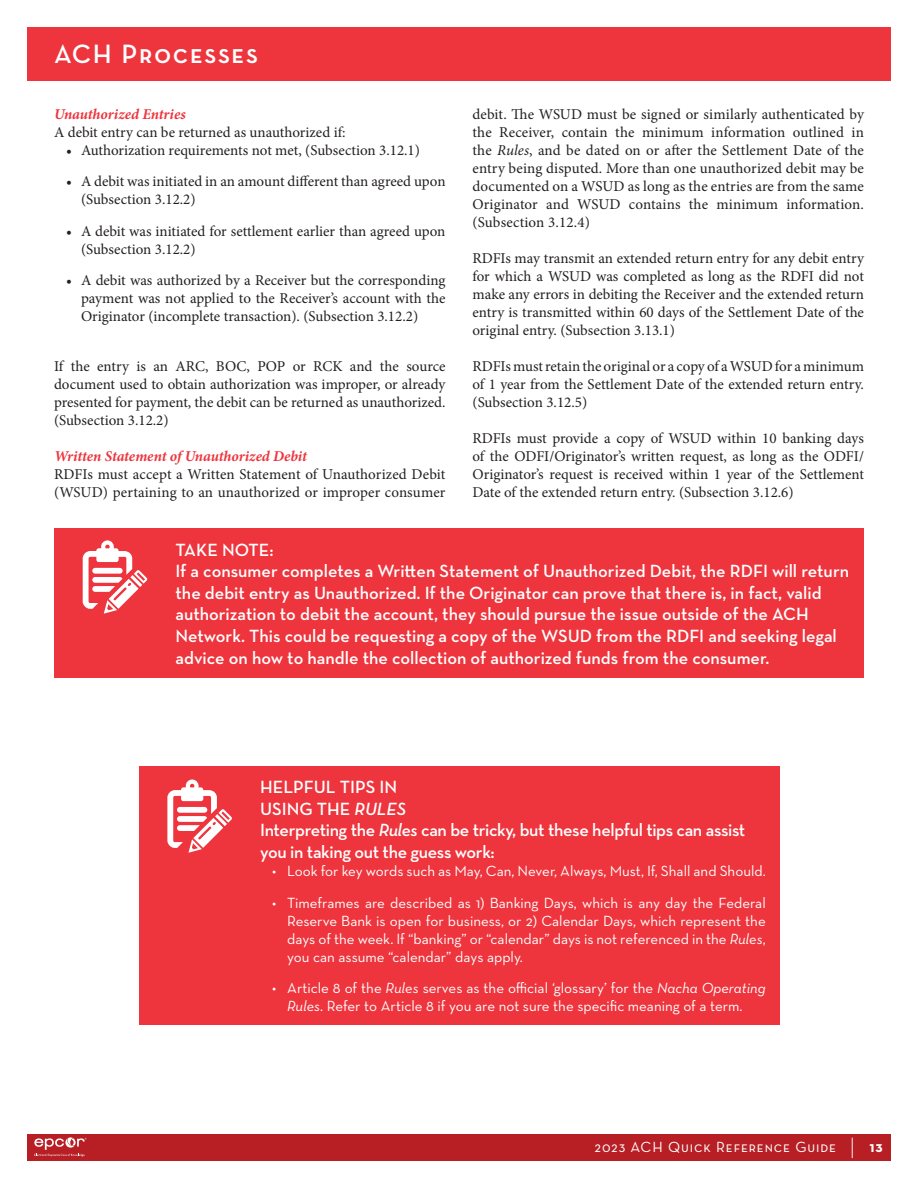
<style>
.page{position:relative;width:918px;height:1188px;background:#fff}
.page>*{position:absolute;margin:0;border:0;box-sizing:border-box;transform-origin:0 0}
.page_header_text{font:600 27px "Neutraface Text";letter-spacing:.06em;color:#fff}
.callout_text{font:600 18px/21.6px "Neutraface Text";color:#fff}
.callout_text-2{font:600 18px/21.6px "Neutraface Text";letter-spacing:-.02em;color:#fff}
.Main_Body_Copy{font:15px/18px "Minion Pro";color:#231f20;text-align:justify}
.t1{font:15px/18px "Neutraface Text";color:#fff;text-align:justify}
.types_-_2nd_subhead{font:italic 700 15px "Minion Pro";letter-spacing:-.005em;color:#ee343d}
.t2{font:15px "Neutraface Text";letter-spacing:.06em;color:#fff}
.s1{font-style:italic}
.s2{font-weight:300;font-size:24px}
.s3{font-weight:700}
</style>
<div class="page">
<div style="left:27px;top:27px;width:864px;height:54px;background:#ee343d"></div>
<div style="left:27px;top:1134px;width:864px;height:27px;background:#b71f25"></div>
<svg style="left:34px;top:1137px;width:53px;height:20px"></svg>
<div style="left:54px;top:528px;width:810px;height:149px;background:#ee343d"></div>
<svg style="left:83px;top:540px;width:64px;height:74px"></svg>
<div style="left:139px;top:766px;width:640px;height:259px;background:#ee343d"></div>
<svg style="left:167px;top:779px;width:65px;height:74px"></svg>
<p class="page_header_text" style="left:54px;top:37px;width:205px">ACH Processes</p>
<p class="types_-_2nd_subhead" style="left:54px;top:103px;width:133px">Unauthorized Entries</p>
<p class="Main_Body_Copy" style="left:54px;top:123px;width:293px">A debit entry can be returned as unauthorized if:</p>
<p class="Main_Body_Copy" style="left:66px;top:141px;width:356px">• Authorization requirements not met, (Subsection 3.12.1)</p>
<p class="Main_Body_Copy" style="left:81px;top:173px;width:366px;text-indent:-15px">• A debit was initiated in an amount different than agreed upon (Subsection 3.12.2)</p>
<p class="Main_Body_Copy" style="left:81px;top:222px;width:366px;text-indent:-15px">• A debit was initiated for settlement earlier than agreed upon (Subsection 3.12.2)</p>
<p class="Main_Body_Copy" style="left:81px;top:272px;width:366px;text-indent:-15px">• A debit was authorized by a Receiver but the corresponding payment was not applied to the Receiver’s account with the Originator (incomplete transaction). (Subsection 3.12.2)</p>
<p class="Main_Body_Copy" style="left:54px;top:357px;width:393px">If the entry is an ARC, BOC, POP or RCK and the source document used to obtain authorization was improper, or already presented for payment, the debit can be returned as unauthorized. (Subsection 3.12.2)</p>
<p class="types_-_2nd_subhead" style="left:54px;top:445px;width:255px">Written Statement of Unauthorized Debit</p>
<p class="Main_Body_Copy" style="left:54px;top:465px;width:393px">RDFIs must accept a Written Statement of Unauthorized Debit (WSUD) pertaining to an unauthorized or improper consumer</p>
<p class="Main_Body_Copy" style="left:472px;top:105px;width:393px">debit. The WSUD must be signed or similarly authenticated by the Receiver, contain the minimum information outlined in the <span class="s1">Rules</span>, and be dated on or after the Settlement Date of the entry being disputed. More than one unauthorized debit may be documented on a WSUD as long as the entries are from the same Originator and WSUD contains the minimum information. (Subsection 3.12.4)</p>
<p class="Main_Body_Copy" style="left:472px;top:249px;width:393px">RDFIs may transmit an extended return entry for any debit entry for which a WSUD was completed as long as the RDFI did not make any errors in debiting the Receiver and the extended return entry is transmitted within 60 days of the Settlement Date of the original entry. (Subsection 3.13.1)</p>
<p class="Main_Body_Copy" style="left:472px;top:357px;width:393px">RDFIs must retain the original or a copy of a WSUD for a minimum of 1 year from the Settlement Date of the extended return entry. (Subsection 3.12.5)</p>
<p class="Main_Body_Copy" style="left:472px;top:429px;width:393px">RDFIs must provide a copy of WSUD within 10 banking days of the ODFI/Originator’s written request, as long as the ODFI/ Originator’s request is received within 1 year of the Settlement Date of the extended return entry. (Subsection 3.12.6)</p>
<p class="callout_text" style="left:176px;top:539px;width:100px">TAKE NOTE:</p>
<p class="callout_text" style="left:176px;top:560px;width:675px">If a consumer completes a Written Statement of Unauthorized Debit, the RDFI will return the debit entry as Unauthorized. If the Originator can prove that there is, in fact, valid authorization to debit the account, they should pursue the issue outside of the ACH Network. This could be requesting a copy of the WSUD from the RDFI and seeking legal advice on how to handle the collection of authorized funds from the consumer.</p>
<p class="callout_text" style="left:260px;top:776px;width:148px">HELPFUL TIPS IN<br>USING THE <span class="s1">RULES</span></p>
<p class="callout_text-2" style="left:260px;top:819px;width:487px">Interpreting the <span class="s1">Rules</span> can be tricky, but these helpful tips can assist you in taking out the guess work:</p>
<p class="t1" style="left:272px;top:862px;width:495px">• Look for key words such as May, Can, Never, Always, Must, If, Shall and Should.</p>
<p class="t1" style="left:287px;top:893px;width:480px;text-indent:-15px">• Timeframes are described as 1) Banking Days, which is any day the Federal Reserve Bank is open for business, or 2) Calendar Days, which represent the days of the week. If “banking” or “calendar” days is not referenced in the <span class="s1">Rules</span>, you can assume “calendar” days apply.</p>
<p class="t1" style="left:272px;top:979px;width:495px;text-align:center">• Article 8 of the <span class="s1">Rules</span> serves as the official ‘glossary’ for the <span class="s1">Nacha Operating<br>Rules</span>. Refer to Article 8 if you are not sure the specific meaning of a term.</p>
<p class="t2" style="left:595px;top:1138px;width:290px">2023 ACH Quick Reference Guide <span class="s2">|</span> <span class="s3">13</span></p>
</div>
